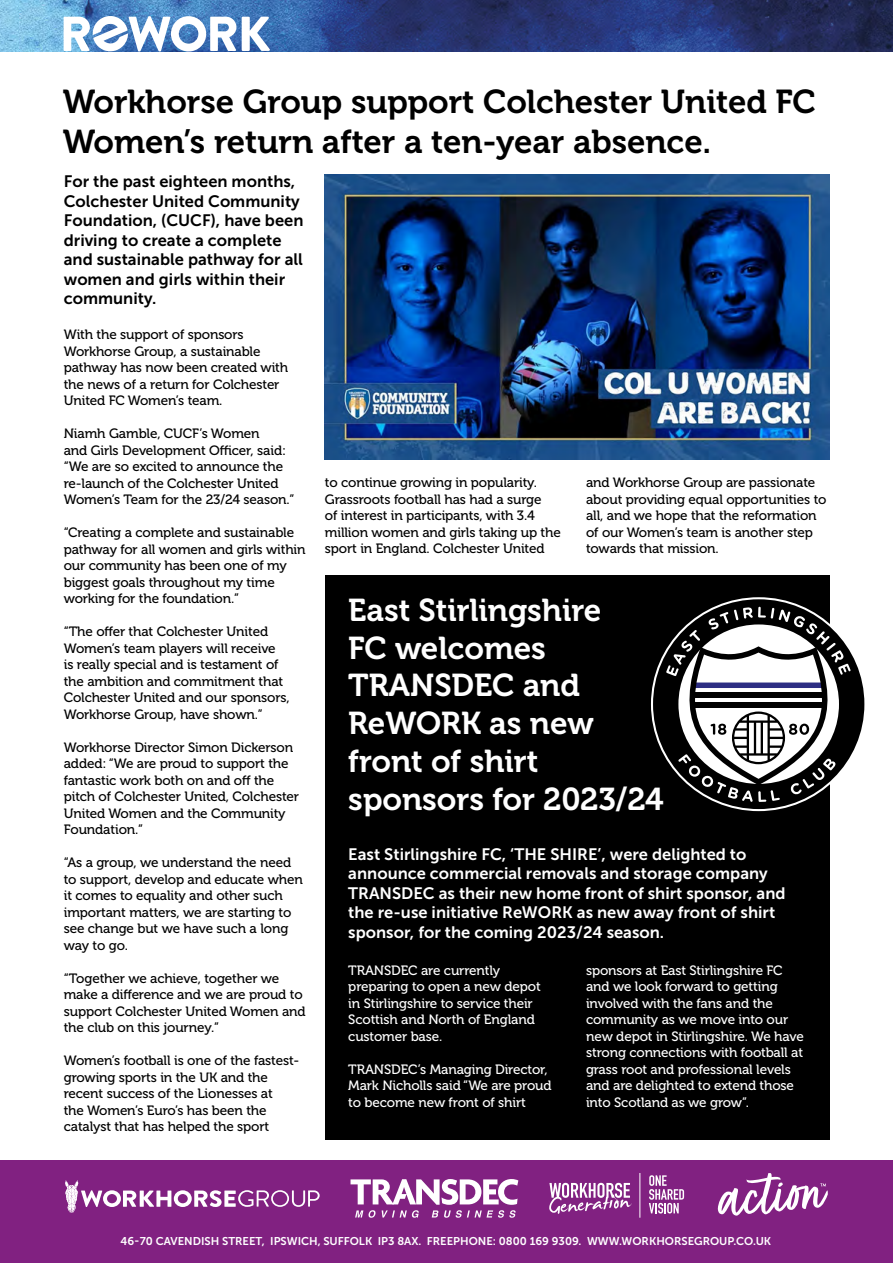
<style>
.page{position:relative;width:893px;height:1263px;background:#fff}
.page>*{position:absolute;margin:0;border:0;box-sizing:border-box;transform-origin:0 0}
.t1{font:33px/39.6px "Museo 700";color:#000}
.t2{font:31.5px/37.8px "Museo 700";color:#fff}
.t3{font:16.5px/19.5px "Museo Sans 700";color:#fff}
.t4{font:16.5px/19.5px "Museo Sans 700";color:#000}
.t5{font:13.5px/16.5px "Museo 500";letter-spacing:-.01em;color:#000}
.t6{font:13.5px/16.5px "Museo 500";letter-spacing:-.01em;color:#fff}
.t7{font:11.25px "Museo Sans 700";color:#fff}
</style>
<div class="page">
<div style="left:325px;top:575px;width:504px;height:565px;background:#000"></div>
<img style="left:0;top:0;width:893px;height:51px">
<svg style="left:64px;top:16px;width:172px;height:36px"></svg>
<svg style="left:242px;top:17px;width:28px;height:34px"></svg>
<div style="left:0;top:1161px;width:893px;height:102px;background:#812181"></div>
<svg style="left:65px;top:1180px;width:255px;height:32px"></svg>
<svg style="left:649px;top:1175px;width:35px;height:38px"></svg>
<svg style="left:549px;top:1183px;width:83px;height:31px"></svg>
<hr style="left:640px;top:1173px;width:1px;height:45px;background:#fff">
<svg style="left:351px;top:1179px;width:167px;height:39px"></svg>
<img style="left:325px;top:175px;width:504px;height:284px">
<svg style="left:652px;top:598px;width:213px;height:212px"></svg>
<svg style="left:666px;top:607px;width:185px;height:195px"></svg>
<svg style="left:718px;top:1173px;width:110px;height:42px"></svg>
<h1 class="t1" style="left:63px;top:82px;width:755px">Workhorse Group support Colchester United FC<br>Women’s return after a ten-year absence.</h1>
<p class="t4" style="left:64px;top:172px;width:241px">For the past eighteen months,<br>Colchester United Community<br>Foundation, (CUCF), have been driving to create a complete and sustainable pathway for all women and girls within their community.</p>
<p class="t5" style="left:64px;top:327px;width:226px">With the support of sponsors<br>Workhorse Group, a sustainable pathway has now been created with the news of a return for Colchester<br>United FC Women’s team.</p>
<p class="t5" style="left:64px;top:426px;width:232px">Niamh Gamble, CUCF’s Women<br>and Girls Development Officer, said: “We are so excited to announce the re-launch of the Colchester United Women’s Team for the 23/24 season.”</p>
<p class="t5" style="left:64px;top:525px;width:243px">“Creating a complete and sustainable pathway for all women and girls within our community has been one of my biggest goals throughout my time working for the foundation.”</p>
<p class="t5" style="left:64px;top:624px;width:227px">“The offer that Colchester United Women’s team players will receive<br>is really special and is testament of the ambition and commitment that Colchester United and our sponsors, Workhorse Group, have shown.”</p>
<p class="t5" style="left:64px;top:739px;width:237px">Workhorse Director Simon Dickerson added: “We are proud to support the fantastic work both on and off the pitch of Colchester United, Colchester<br>United Women and the Community<br>Foundation.”</p>
<p class="t5" style="left:64px;top:855px;width:241px">“As a group, we understand the need to support, develop and educate when it comes to equality and other such important matters, we are starting to see change but we have such a long way to go.</p>
<p class="t5" style="left:64px;top:970px;width:243px">“Together we achieve, together we make a difference and we are proud to support Colchester United Women and the club on this journey.”</p>
<p class="t5" style="left:64px;top:1053px;width:237px">Women’s football is one of the fastest&shy;growing sports in the UK and the recent success of the Lionesses at<br>the Women’s Euro’s has been the catalyst that has helped the sport</p>
<p class="t5" style="left:325px;top:475px;width:237px">to continue growing in popularity.<br>Grassroots football has had a surge<br>of interest in participants, with 3.4 million women and girls taking up the sport in England. Colchester United</p>
<p class="t5" style="left:586px;top:475px;width:242px">and Workhorse Group are passionate about providing equal opportunities to all, and we hope that the reformation of our Women’s team is another step towards that mission.</p>
<h2 class="t2" style="left:348px;top:591px;width:317px">East Stirlingshire<br>FC welcomes<br>TRANSDEC and<br>ReWORK as new front of shirt sponsors for 2023/24</h2>
<p class="t3" style="left:348px;top:844px;width:439px">East Stirlingshire FC, ‘THE SHIRE’, were delighted to announce commercial removals and storage company TRANSDEC as their new home front of shirt sponsor, and the re-use initiative ReWORK as new away front of shirt sponsor, for the coming 2023/24 season.</p>
<p class="t6" style="left:586px;top:962px;width:219px">sponsors at East Stirlingshire FC and we look forward to getting involved with the fans and the community as we move into our new depot in Stirlingshire. We have strong connections with football at grass root and professional levels and are delighted to extend those into Scotland as we grow”.</p>
<p class="t6" style="left:348px;top:962px;width:194px">TRANSDEC are currently preparing to open a new depot in Stirlingshire to service their<br>Scottish and North of England customer base.</p>
<p class="t6" style="left:348px;top:1061px;width:205px">TRANSDEC’s Managing Director,<br>Mark Nicholls said “We are proud to become new front of shirt</p>
<p class="t7" style="left:120px;top:1235px;width:652px">46-70 CAVENDISH STREET, IPSWICH, SUFFOLK IP3 8AX. FREEPHONE: 0800 169 9309. WWW.WORKHORSEGROUP.CO.UK</p>
</div>
